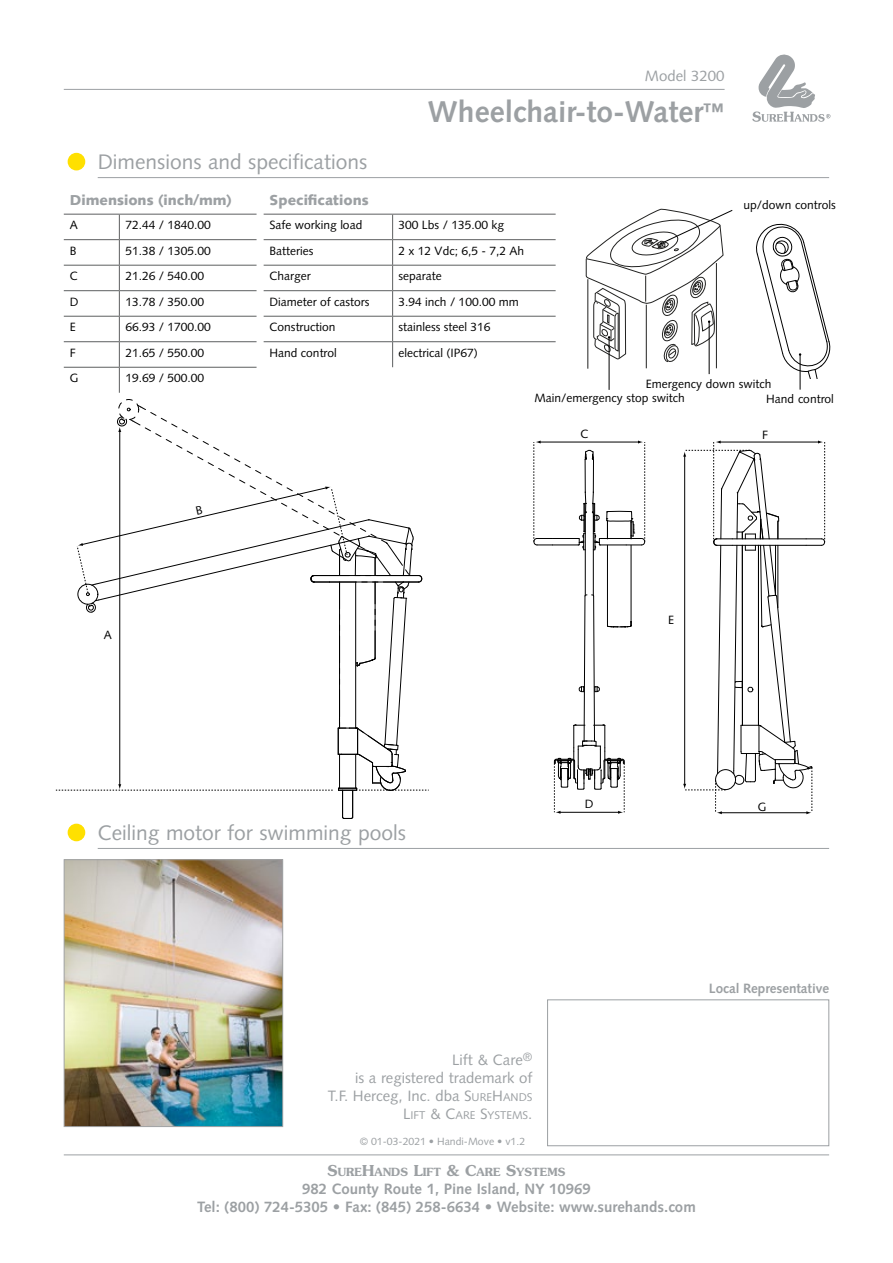
<style>
.page{position:relative;width:893px;height:1263px;background:#fff}
.page>*{position:absolute;margin:0;border:0;box-sizing:border-box;transform-origin:0 0}
.t1{font:700 30px "Syntax";color:#9ca0a3}
.t2{font:21px "Syntax";color:#9ca0a3}
.t3{font:700 15px/18px "Syntax";color:#9ca0a3;text-align:center}
.t4{font:15px/18px "Syntax";color:#9ca0a3;text-align:right}
.t5{font:900 14.4px "Syntax";color:#9ca0a3}
.t6{font:700 13.5px "Syntax";letter-spacing:-.005em;color:#9ca0a3}
.t7{font:12px/14.9px "Syntax";color:#000}
.t8{font:600 11.25px "Souvenir";color:#9ca0a3}
.t9{font:11.25px "Syntax";color:#9ca0a3}
.t10{font:10.5px "Syntax";color:#9ca0a3}
.s1{font-size:51px;color:#ffe000}
.s2{font-size:21px}
.s3{font-style:inherit}
.s4{font-size:11.25px}
.s5{font-size:15px}
</style>
<div class="page">
<div style="left:547px;top:999px;width:282px;height:147px;background:#fff;border:1px solid #9ca0a3"></div>
<hr style="left:64px;top:1154px;width:765px;height:1px;background:#9ca0a3">
<svg style="left:752px;top:55px;width:78px;height:67px"></svg>
<hr style="left:64px;top:89px;width:661px;height:1px;background:#9ca0a3">
<hr style="left:98px;top:177px;width:731px;height:1px;background:#9ca0a3">
<hr style="left:98px;top:848px;width:731px;height:1px;background:#9ca0a3">
<div style="left:118px;top:399px;width:21px;height:21px;border:1px dashed #000;border-radius:50%"></div>
<hr style="left:585px;top:513px;width:1px;height:82px;background:#000">
<hr style="left:593px;top:513px;width:1px;height:82px;background:#000">
<hr style="left:607px;top:545px;width:1px;height:77px;background:#000">
<hr style="left:631px;top:545px;width:1px;height:77px;background:#000">
<svg style="left:533px;top:440px;width:113px;height:110px"></svg>
<svg style="left:554px;top:594px;width:78px;height:220px"></svg>
<svg style="left:683px;top:440px;width:143px;height:374px"></svg>
<hr style="left:64px;top:214px;width:55px;height:1px;background:#5d5f60">
<hr style="left:119px;top:214px;width:138px;height:1px;background:#5d5f60">
<hr style="left:64px;top:239px;width:55px;height:1px;background:#5d5f60">
<hr style="left:119px;top:239px;width:138px;height:1px;background:#5d5f60">
<hr style="left:64px;top:265px;width:55px;height:1px;background:#5d5f60">
<hr style="left:119px;top:265px;width:138px;height:1px;background:#5d5f60">
<hr style="left:64px;top:290px;width:55px;height:1px;background:#5d5f60">
<hr style="left:119px;top:290px;width:138px;height:1px;background:#5d5f60">
<hr style="left:64px;top:316px;width:55px;height:1px;background:#5d5f60">
<hr style="left:119px;top:316px;width:138px;height:1px;background:#5d5f60">
<hr style="left:64px;top:341px;width:55px;height:1px;background:#5d5f60">
<hr style="left:119px;top:341px;width:138px;height:1px;background:#5d5f60">
<hr style="left:64px;top:367px;width:55px;height:1px;background:#5d5f60">
<hr style="left:119px;top:367px;width:138px;height:1px;background:#5d5f60">
<svg style="left:119px;top:215px;width:1px;height:178px"></svg>
<hr style="left:264px;top:214px;width:129px;height:1px;background:#5d5f60">
<hr style="left:393px;top:214px;width:163px;height:1px;background:#5d5f60">
<hr style="left:264px;top:239px;width:129px;height:1px;background:#5d5f60">
<hr style="left:393px;top:239px;width:163px;height:1px;background:#5d5f60">
<hr style="left:264px;top:265px;width:129px;height:1px;background:#5d5f60">
<hr style="left:393px;top:265px;width:163px;height:1px;background:#5d5f60">
<hr style="left:264px;top:290px;width:129px;height:1px;background:#5d5f60">
<hr style="left:393px;top:290px;width:163px;height:1px;background:#5d5f60">
<hr style="left:264px;top:316px;width:129px;height:1px;background:#5d5f60">
<hr style="left:393px;top:316px;width:163px;height:1px;background:#5d5f60">
<hr style="left:264px;top:341px;width:129px;height:1px;background:#5d5f60">
<hr style="left:393px;top:341px;width:163px;height:1px;background:#5d5f60">
<svg style="left:392px;top:215px;width:1px;height:152px"></svg>
<hr style="left:800px;top:354px;width:1px;height:36px;background:#000">
<svg style="left:756px;top:223px;width:75px;height:156px"></svg>
<hr style="left:609px;top:337px;width:1px;height:53px;background:#000">
<svg style="left:585px;top:208px;width:148px;height:166px"></svg>
<img style="left:66px;top:861px;width:215px;height:264px">
<div style="left:64px;top:859px;width:219px;height:268px;border:1px solid #a2a4a6"></div>
<svg style="left:56px;top:404px;width:373px;height:415px"></svg>
<h2 class="t2" style="left:64px;top:149px;width:305px"><span class="s1">•</span> Dimensions and specifications</h2>
<p class="t4" style="left:645px;top:66px;width:81px">Model 3200</p>
<h1 class="t1" style="left:428px;top:95px;width:298px">Wheelchair-to-Water<span class="s2">™</span></h1>
<p class="t5" style="left:70px;top:192px;width:164px">Dimensions (inch/mm)</p>
<p class="t7" style="left:70px;top:218px;width:10px">A</p>
<p class="t7" style="left:125px;top:218px;width:87px">72.44 / 1840.00</p>
<p class="t7" style="left:70px;top:243px;width:8px">B</p>
<p class="t7" style="left:125px;top:243px;width:87px">51.38 / 1305.00</p>
<p class="t7" style="left:70px;top:269px;width:10px">C</p>
<p class="t7" style="left:125px;top:269px;width:80px">21.26 / 540.00</p>
<p class="t7" style="left:70px;top:294px;width:10px">D</p>
<p class="t7" style="left:125px;top:294px;width:80px">13.78 / 350.00</p>
<p class="t7" style="left:70px;top:320px;width:7px">E</p>
<p class="t7" style="left:125px;top:320px;width:87px">66.93 / 1700.00</p>
<p class="t7" style="left:70px;top:345px;width:7px">F</p>
<p class="t7" style="left:125px;top:345px;width:80px">21.65 / 550.00</p>
<p class="t7" style="left:70px;top:371px;width:10px">G</p>
<p class="t7" style="left:125px;top:371px;width:80px">19.69 / 500.00</p>
<p class="t5" style="left:270px;top:192px;width:101px">Specifications</p>
<p class="t7" style="left:270px;top:218px;width:94px">Safe working load</p>
<p class="t7" style="left:399px;top:218px;width:107px">300 Lbs / 135.00 kg</p>
<p class="t7" style="left:270px;top:243px;width:45px">Batteries</p>
<p class="t7" style="left:399px;top:243px;width:127px">2 x 12 Vdc; 6,5 - 7,2 Ah</p>
<p class="t7" style="left:270px;top:269px;width:43px">Charger</p>
<p class="t7" style="left:399px;top:269px;width:45px">separate</p>
<p class="t7" style="left:270px;top:294px;width:101px">Diameter of castors</p>
<p class="t7" style="left:399px;top:294px;width:122px">3.94 inch / 100.00 mm</p>
<p class="t7" style="left:270px;top:320px;width:68px">Construction</p>
<p class="t7" style="left:399px;top:320px;width:94px">stainless steel 316</p>
<p class="t7" style="left:270px;top:345px;width:69px">Hand control</p>
<p class="t7" style="left:399px;top:345px;width:81px">electrical (IP67)</p>
<p class="t7" style="left:743px;top:197px;width:94px">up/down controls</p>
<p class="t7" style="left:534px;top:376px;width:239px;text-indent:111px">Emergency down switch<br>Main/emergency stop switch</p>
<p class="t7" style="left:766px;top:392px;width:69px">Hand control</p>
<p class="t7" style="left:580px;top:427px;width:10px">C</p>
<p class="t7" style="left:762px;top:427px;width:7px">F</p>
<p class="t7" style="left:104px;top:628px;width:10px">A</p>
<h2 class="t2" style="left:64px;top:820px;width:344px"><span class="s1">•</span> Ceiling motor for swimming pools</h2>
<p class="t7" style="left:585px;top:797px;width:10px">D</p>
<p class="t7" style="left:668px;top:613px;width:7px">E</p>
<p class="t7" style="left:758px;top:799px;width:10px">G</p>
<p class="t6" style="left:709px;top:980px;width:122px">Local Representative</p>
<p class="t4" style="left:328px;top:1051px;width:206px">Lift &amp; Care<sup>®<br></sup>is a registered trademark of<br>T.F. Herceg, Inc. dba <span class="s3">S</span><span class="s4">URE</span><span class="s3">H</span><span class="s4">ANDS</span></p>
<p class="t9" style="left:403px;top:1108px;width:131px"><span class="s5">L</span>IFT <span class="s5">&amp; C</span>ARE <span class="s5">S</span>YSTEMS<span class="s5">.</span></p>
<p class="t10" style="left:360px;top:1135px;width:167px">© 01-03-2021 • Handi-Move • v1.2</p>
<p class="t8" style="left:328px;top:1165px;width:239px"><span class="s5">S</span>URE<span class="s5">H</span>ANDS <span class="s5">L</span>IFT <span class="s5">&amp; C</span>ARE <span class="s5">S</span>YSTEMS</p>
<p class="t3" style="left:197px;top:1180px;width:500px">982 County Route 1, Pine Island, NY 10969<br>Tel: (800) 724-5305 • Fax: (845) 258-6634 • Website: www.surehands.com</p>
</div>
